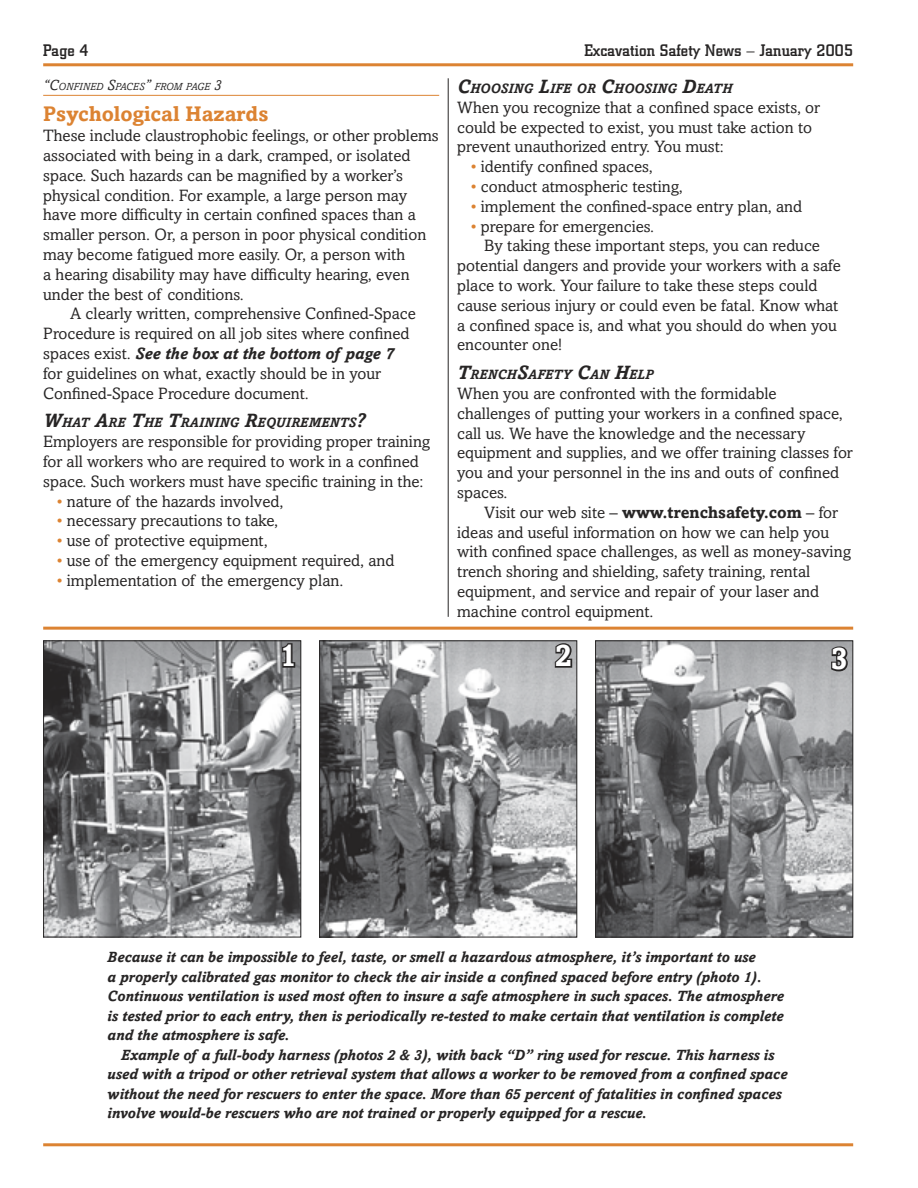
<style>
.page{position:relative;width:918px;height:1188px;background:#fff}
.page>*{position:absolute;margin:0;border:0;box-sizing:border-box;transform-origin:0 0}
.headlines{font:700 31.5px "Amasis";color:#fff}
.t1{font:700 21px "Amasis";color:#dc8332}
.Body_copy{font:16.5px/19.8px "Amasis";color:#272525}
.bulleted_list{font:16.5px "Amasis";color:#272525}
.t2{font:700 16.5px "Center City";color:#272525}
.Cutlines{font:italic 700 15px/19.5px "Amasis";color:#272525}
.Subheads{font:italic 700 13.65px "Amasis";color:#272525}
.Jump_from{font:italic 10.5px "Amasis";color:#272525}
.s1{font-size:15px}
.s2{font-weight:700;font-style:italic}
.s3{font-size:19.5px}
.s4{color:#dc8332}
.s5{font-weight:700}
</style>
<div class="page">
<hr style="left:43px;top:63px;width:810px;height:3px;background:#dc8332">
<hr style="left:43px;top:1143px;width:810px;height:3px;background:#dc8332">
<hr style="left:448px;top:78px;width:1px;height:539px;background:#272525">
<img style="left:45px;top:642px;width:254px;height:293px">
<div style="left:43px;top:640px;width:258px;height:297px;border:1px solid #272525"></div>
<img style="left:321px;top:642px;width:254px;height:293px">
<div style="left:319px;top:640px;width:258px;height:297px;border:1px solid #272525"></div>
<img style="left:597px;top:642px;width:254px;height:293px">
<div style="left:595px;top:640px;width:258px;height:297px;border:1px solid #272525"></div>
<svg style="left:553px;top:642px;width:21px;height:27px"></svg>
<svg style="left:830px;top:645px;width:19px;height:28px"></svg>
<svg style="left:280px;top:642px;width:17px;height:27px"></svg>
<hr style="left:43px;top:95px;width:396px;height:1px;background:#dc8332">
<hr style="left:43px;top:627px;width:810px;height:3px;background:#dc8332">
<p class="t2" style="left:43px;top:41px;width:47px">Page 4</p>
<p class="t2" style="left:585px;top:41px;width:270px">Excavation Safety News – January 2005</p>
<p class="Jump_from" style="left:43px;top:80px;width:180px"><span class="s1">“C</span>ONFINED <span class="s1">S</span>PACES<span class="s1">”</span> FROM PAGE <span class="s1">3</span></p>
<p class="t1" style="left:43px;top:101px;width:227px">Psychological Hazards</p>
<p class="Body_copy" style="left:43px;top:126px;width:397px">These include claustrophobic feelings, or other problems associated with being in a dark, cramped, or isolated space. Such hazards can be magnified by a worker’s physical condition. For example, a large person may have more difficulty in certain confined spaces than a smaller person. Or, a person in poor physical condition may become fatigued more easily. Or, a person with<br>a hearing disability may have difficulty hearing, even under the best of conditions.</p>
<p class="Body_copy" style="left:43px;top:304px;width:374px;text-indent:27px">A clearly written, comprehensive Confined-Space Procedure is required on all job sites where confined spaces exist. <span class="s2">See the box at the bottom of page 7 </span>for guidelines on what, exactly should be in your Confined-Space Procedure document.</p>
<p class="Subheads" style="left:43px;top:415px;width:323px"><span class="s3">W</span>HAT <span class="s3">A</span>RE <span class="s3">T</span>HE <span class="s3">T</span>RAINING <span class="s3">R</span>EQUIREMENTS<span class="s3">?</span></p>
<p class="Body_copy" style="left:43px;top:432px;width:389px">Employers are responsible for providing proper training for all workers who are required to work in a confined space. Such workers must have specific training in the:</p>
<p class="bulleted_list" style="left:57px;top:491px;width:228px"><span class="s4">•</span> nature of the hazards involved,</p>
<p class="bulleted_list" style="left:57px;top:511px;width:223px"><span class="s4">•</span> necessary precautions to take,</p>
<p class="bulleted_list" style="left:57px;top:531px;width:213px"><span class="s4">•</span> use of protective equipment,</p>
<p class="bulleted_list" style="left:57px;top:551px;width:339px"><span class="s4">•</span> use of the emergency equipment required, and</p>
<p class="bulleted_list" style="left:57px;top:571px;width:288px"><span class="s4">•</span> implementation of the emergency plan.</p>
<p class="Subheads" style="left:457px;top:80px;width:276px"><span class="s3">C</span>HOOSING <span class="s3">L</span>IFE OR <span class="s3">C</span>HOOSING <span class="s3">D</span>EATH</p>
<p class="Body_copy" style="left:457px;top:97px;width:364px">When you recognize that a confined space exists, or could be expected to exist, you must take action to prevent unauthorized entry. You must:</p>
<p class="bulleted_list" style="left:471px;top:157px;width:184px"><span class="s4">•</span> identify confined spaces,</p>
<p class="bulleted_list" style="left:471px;top:177px;width:214px"><span class="s4">•</span> conduct atmospheric testing,</p>
<p class="bulleted_list" style="left:471px;top:197px;width:333px"><span class="s4">•</span> implement the confined-space entry plan, and</p>
<p class="bulleted_list" style="left:471px;top:216px;width:185px"><span class="s4">•</span> prepare for emergencies.</p>
<p class="Body_copy" style="left:457px;top:236px;width:385px;text-indent:27px">By taking these important steps, you can reduce potential dangers and provide your workers with a safe place to work. Your failure to take these steps could cause serious injury or could even be fatal. Know what a confined space is, and what you should do when you encounter one!</p>
<p class="Subheads" style="left:457px;top:366px;width:198px"><span class="s3">T</span>RENCH<span class="s3">S</span>AFETY <span class="s3">C</span>AN <span class="s3">H</span>ELP</p>
<p class="Body_copy" style="left:457px;top:384px;width:397px">When you are confronted with the formidable challenges of putting your workers in a confined space, call us. We have the knowledge and the necessary equipment and supplies, and we offer training classes for you and your personnel in the ins and outs of confined spaces.</p>
<p class="Body_copy" style="left:457px;top:502px;width:395px;text-indent:27px">Visit our web site – <span class="s5">www.trenchsafety.com</span> – for ideas and useful information on how we can help you with confined space challenges, as well as money-saving trench shoring and shielding, safety training, rental equipment, and service and repair of your laser and machine control equipment.</p>
<p class="headlines" style="left:280px;top:636px;width:19px">1</p>
<p class="headlines" style="left:555px;top:636px;width:19px">2</p>
<p class="headlines" style="left:831px;top:639px;width:19px">3</p>
<p class="Cutlines" style="left:107px;top:947px;width:678px">Because it can be impossible to feel, taste, or smell a hazardous atmosphere, it’s important to use<br>a properly calibrated gas monitor to check the air inside a confined spaced before entry (photo 1).<br>Continuous ventilation is used most often to insure a safe atmosphere in such spaces. The atmosphere is tested prior to each entry, then is periodically re-tested to make certain that ventilation is complete and the atmosphere is safe.</p>
<p class="Cutlines" style="left:107px;top:1045px;width:682px;text-indent:14px">Example of a full-body harness (photos 2 &amp; 3), with back “D” ring used for rescue. This harness is used with a tripod or other retrieval system that allows a worker to be removed from a confined space without the need for rescuers to enter the space. More than 65 percent of fatalities in confined spaces involve would-be rescuers who are not trained or properly equipped for a rescue.</p>
</div>
